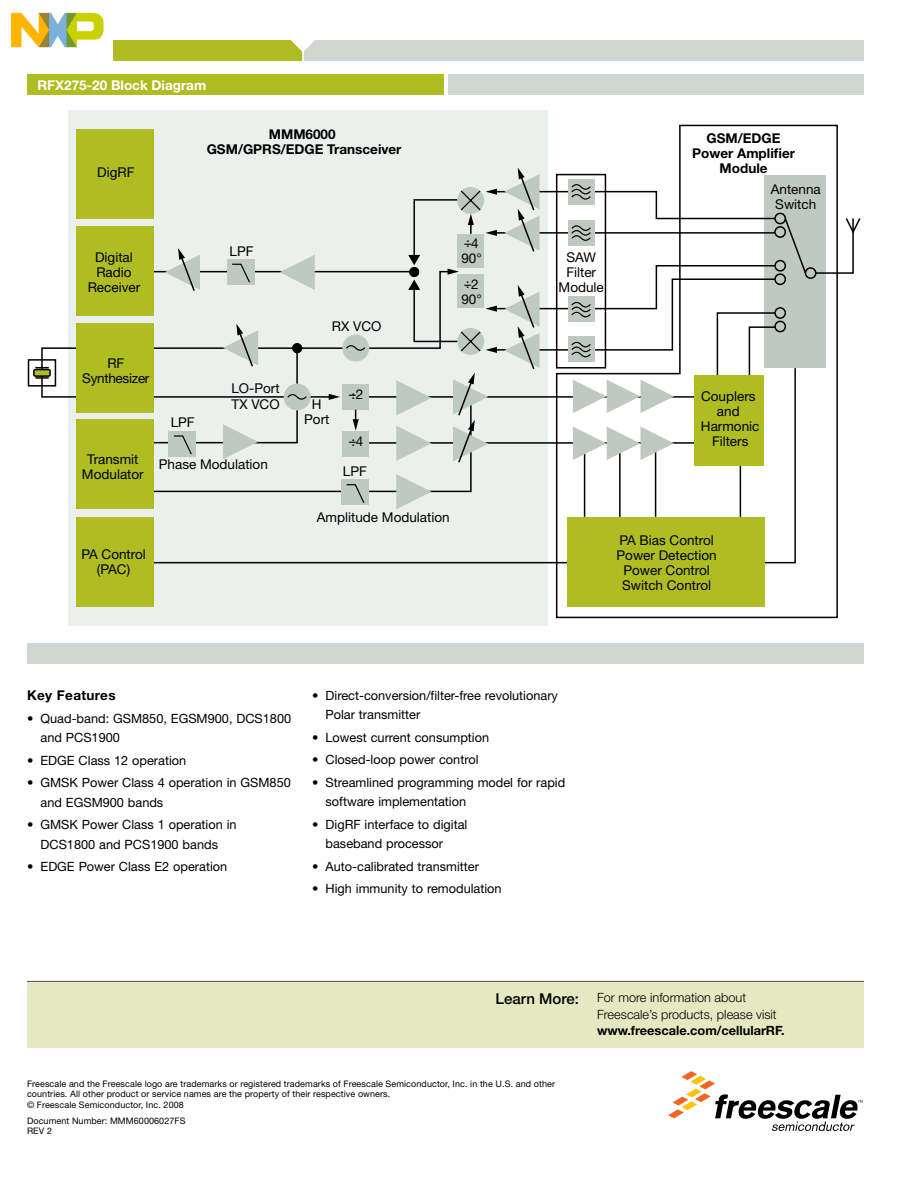
<style>
.page{position:relative;width:918px;height:1188px;background:#fff}
.page>*{position:absolute;margin:0;border:0;box-sizing:border-box;transform-origin:0 0}
.t1{font:13.5px/15px "Helvetica Neue LT Pro";color:#000;text-align:center}
.t2{font:700 13.5px/15px "Helvetica Neue LT Pro";color:#000;text-align:center}
.t3{font:700 13.5px "Helvetica Neue LT Pro";color:#fff}
.t4{font:13.5px/15px "Helvetica Neue LT Pro";letter-spacing:-.02em;color:#000;text-align:center}
.t5{font:700 13.5px "Helvetica Neue LT Pro";letter-spacing:.025em;color:#000}
.t6{font:12.75px/19.5px "Helvetica Neue LT Pro";color:#000}
.t7{font:300 12.75px/16.5px "Helvetica Neue LT Pro";color:#000}
.t8{font:700 12.75px "Helvetica Neue LT Pro";color:#000}
.t9{font:9px/10.5px "Helvetica Neue LT Pro";letter-spacing:.01em;color:#000}
.s1{font-weight:500;font-size:15px}
</style>
<div class="page">
<svg style="left:668px;top:1071px;width:194px;height:60px"></svg>
<div style="left:27px;top:982px;width:837px;height:66px;background:#e5e9c2"></div>
<hr style="left:27px;top:981px;width:267px;height:1px;background:#4d4d4f">
<svg style="left:294px;top:981px;width:18px;height:1px"></svg>
<hr style="left:312px;top:981px;width:267px;height:1px;background:#4d4d4f">
<svg style="left:579px;top:981px;width:18px;height:1px"></svg>
<hr style="left:597px;top:981px;width:267px;height:1px;background:#4d4d4f">
<div style="left:304px;top:40px;width:560px;height:21px;background:#ced7d2"></div>
<div style="left:27px;top:40px;width:275px;height:21px;background:#afbd22"></div>
<svg style="left:290px;top:40px;width:25px;height:12px"></svg>
<div style="left:27px;top:644px;width:837px;height:20px;background:#cfd7d3"></div>
<div style="left:27px;top:74px;width:417px;height:21px;background:#afbd22"></div>
<div style="left:448px;top:74px;width:416px;height:21px;background:#cfd7d3"></div>
<div style="left:68px;top:110px;width:479px;height:516px;background:#ecf0ed"></div>
<svg style="left:154px;top:259px;width:401px;height:305px"></svg>
<svg style="left:280px;top:255px;width:35px;height:15px"></svg>
<svg style="left:223px;top:424px;width:35px;height:35px"></svg>
<svg style="left:396px;top:474px;width:36px;height:35px"></svg>
<div style="left:76px;top:129px;width:78px;height:90px;background:#afbd22"></div>
<div style="left:76px;top:226px;width:78px;height:90px;background:#afbd22"></div>
<div style="left:76px;top:419px;width:78px;height:90px;background:#afbd22"></div>
<div style="left:76px;top:517px;width:78px;height:90px;background:#afbd22"></div>
<svg style="left:165px;top:248px;width:35px;height:22px"></svg>
<div style="left:169px;top:431px;width:27px;height:26px;background:#bec9c2"></div>
<svg style="left:173px;top:435px;width:19px;height:20px"></svg>
<div style="left:341px;top:480px;width:27px;height:25px;background:#bec9c2"></div>
<svg style="left:346px;top:484px;width:19px;height:19px"></svg>
<div style="left:227px;top:259px;width:27px;height:26px;background:#bec9c2"></div>
<svg style="left:232px;top:263px;width:13px;height:7px"></svg>
<div style="left:342px;top:384px;width:27px;height:26px;background:#bec9c2"></div>
<div style="left:342px;top:431px;width:27px;height:26px;background:#bec9c2"></div>
<svg style="left:41px;top:270px;width:305px;height:128px"></svg>
<svg style="left:329px;top:394px;width:11px;height:6px"></svg>
<div style="left:284px;top:384px;width:27px;height:26px;background:#bec9c2;border-radius:50%"></div>
<svg style="left:288px;top:394px;width:19px;height:6px"></svg>
<div style="left:342px;top:335px;width:27px;height:27px;background:#bec9c2;border-radius:50%"></div>
<svg style="left:223px;top:324px;width:35px;height:44px"></svg>
<div style="left:76px;top:323px;width:78px;height:90px;background:#afbd22"></div>
<svg style="left:346px;top:168px;width:515px;height:296px"></svg>
<svg style="left:555px;top:124px;width:284px;height:495px"></svg>
<div style="left:28px;top:359px;width:28px;height:28px;border:2px solid #000"></div>
<svg style="left:33px;top:366px;width:19px;height:13px"></svg>
<img style="left:11px;top:12px;width:101px;height:48px">
<p class="t3" style="left:38px;top:76px;width:170px">RFX275-20 Block Diagram</p>
<p class="t1" style="left:97px;top:164px;width:39px">DigRF</p>
<p class="t2" style="left:207px;top:126px;width:196px">MMM6000<br>GSM/GPRS/EDGE Transceiver</p>
<p class="t2" style="left:248px;top:133px;width:75px;text-align:left">MMM6000<br>Quad-Band</p>
<p class="t2" style="left:692px;top:130px;width:104px">GSM/EDGE<br>Power Amplifier<br>Module</p>
<p class="t1" style="left:771px;top:181px;width:52px">Antenna<br>Switch</p>
<p class="t1" style="left:88px;top:250px;width:54px">Digital<br>Radio<br>Receiver</p>
<p class="t1" style="left:229px;top:244px;width:26px">LPF</p>
<p class="t4" style="left:82px;top:355px;width:69px">RF<br>Synthesizer</p>
<p class="t1" style="left:171px;top:415px;width:26px">LPF</p>
<p class="t1" style="left:231px;top:380px;width:50px">LO-Port</p>
<p class="t1" style="left:232px;top:397px;width:50px">TX VCO</p>
<p class="t1" style="left:82px;top:451px;width:63px">Transmit<br>Modulator</p>
<p class="t1" style="left:159px;top:456px;width:111px">Phase Modulation</p>
<p class="t1" style="left:332px;top:319px;width:51px">RX VCO</p>
<p class="t1" style="left:304px;top:397px;width:27px">H<br>Port</p>
<p class="t1" style="left:349px;top:387px;width:16px">–2</p>
<p class="t1" style="left:349px;top:434px;width:16px">–4</p>
<p class="t1" style="left:351px;top:384px;width:5px">..</p>
<p class="t1" style="left:351px;top:431px;width:5px">..</p>
<p class="t1" style="left:343px;top:464px;width:26px">LPF</p>
<p class="t1" style="left:461px;top:235px;width:22px;text-align:left">–4<br>90°</p>
<p class="t1" style="left:466px;top:232px;width:5px">..</p>
<p class="t1" style="left:466px;top:273px;width:5px">..</p>
<p class="t1" style="left:461px;top:276px;width:22px;text-align:left">–2<br>90°</p>
<p class="t1" style="left:559px;top:250px;width:47px">SAW<br>Filter<br>Module</p>
<p class="t1" style="left:701px;top:388px;width:60px">Couplers and<br>Harmonic<br>Filters</p>
<p class="t1" style="left:81px;top:547px;width:66px">PA Control (PAC)</p>
<p class="t1" style="left:317px;top:509px;width:134px">Amplitude Modulation</p>
<p class="t1" style="left:617px;top:532px;width:102px">PA Bias Control<br>Power Detection<br>Power Control<br>Switch Control</p>
<p class="t5" style="left:27px;top:687px;width:90px">Key Features</p>
<p class="t6" style="left:41px;top:708px;width:252px;text-indent:-14px">• Quad-band: GSM850, EGSM900, DCS1800 and PCS1900</p>
<p class="t6" style="left:27px;top:750px;width:161px">• EDGE Class 12 operation</p>
<p class="t6" style="left:41px;top:773px;width:252px;text-indent:-14px">• GMSK Power Class 4 operation in GSM850 and EGSM900 bands</p>
<p class="t6" style="left:27px;top:815px;width:211px;text-align:center">• GMSK Power Class 1 operation in<br>DCS1800 and PCS1900 bands</p>
<p class="t6" style="left:27px;top:857px;width:202px">• EDGE Power Class E2 operation</p>
<p class="t6" style="left:326px;top:685px;width:234px;text-indent:-13px">• Direct-conversion/filter-free revolutionary<br>Polar transmitter</p>
<p class="t6" style="left:312px;top:727px;width:179px">• Lowest current consumption</p>
<p class="t6" style="left:312px;top:750px;width:168px">• Closed-loop power control</p>
<p class="t6" style="left:326px;top:772px;width:241px;text-indent:-14px">• Streamlined programming model for rapid software implementation</p>
<p class="t6" style="left:326px;top:814px;width:143px;text-indent:-14px">• DigRF interface to digital baseband processor</p>
<p class="t6" style="left:312px;top:856px;width:168px">• Auto-calibrated transmitter</p>
<p class="t6" style="left:312px;top:879px;width:191px">• High immunity to remodulation</p>
<p class="t7" style="left:597px;top:989px;width:181px;text-indent:-101px"><span class="s1">Learn More:</span> For more information about<br>Freescale’s products, please visit</p>
<p class="t8" style="left:597px;top:1023px;width:189px">www.freescale.com/cellularRF.</p>
<p class="t9" style="left:27px;top:1078px;width:530px">Freescale and the Freescale logo are trademarks or registered trademarks of Freescale Semiconductor, Inc. in the U.S. and other countries. All other product or service names are the property of their respective owners.<br>© Freescale Semiconductor, Inc. 2008</p>
<p class="t9" style="left:27px;top:1115px;width:160px">Document Number: MMM60006027FS<br>REV 2</p>
</div>
